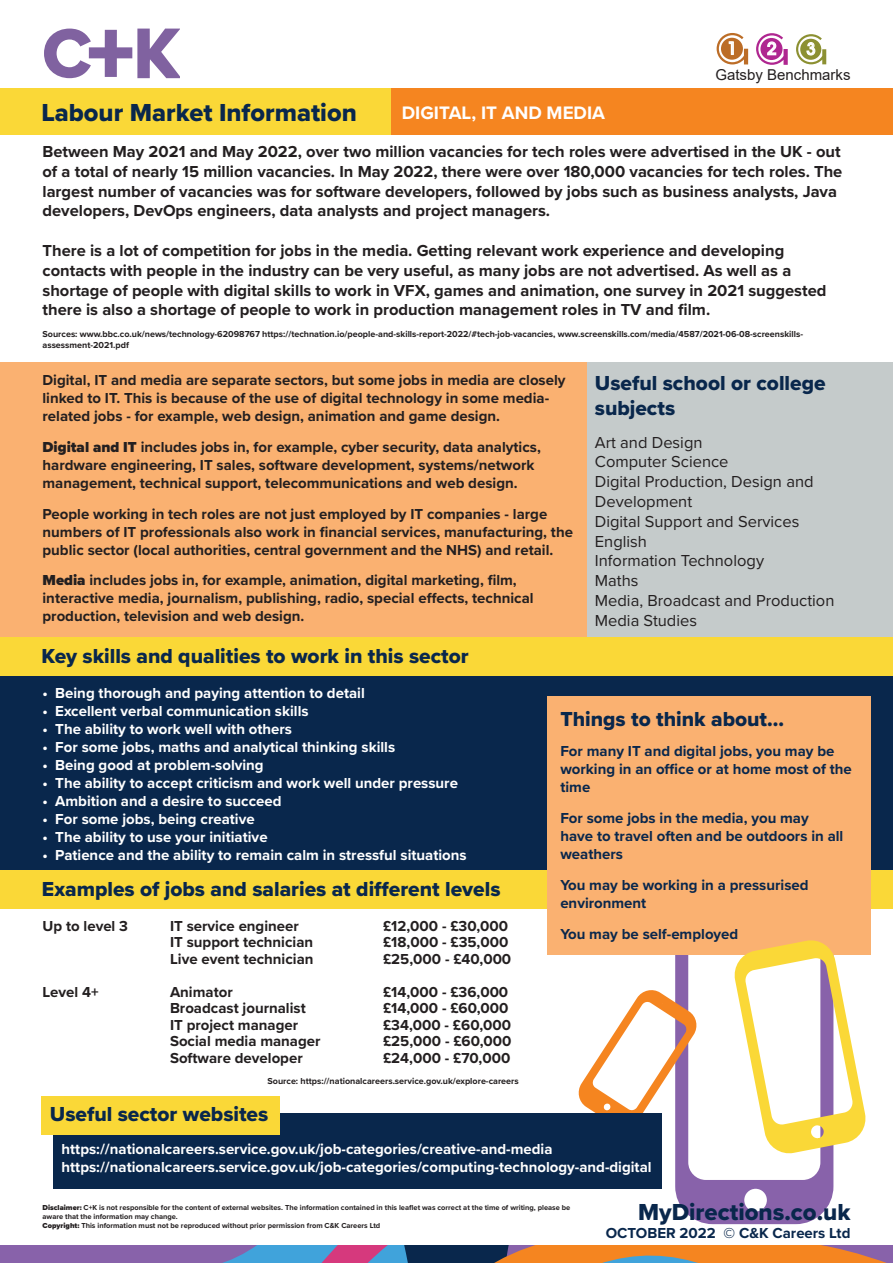
<style>
.page{position:relative;width:893px;height:1263px;background:#fff}
.page>*{position:absolute;margin:0;border:0;box-sizing:border-box;transform-origin:0 0}
.t1{font:25.5px "Proxima Nova Extrabld";color:#09274c}
.t2{font:24px "Proxima Nova Extrabld";color:#09274c}
.t3{font:21px/25.2px "Proxima Nova Extrabld";color:#09274c}
.t4{font:700 18.75px "Proxima Nova";color:#fff}
.t5{font:500 17.55px "Avant Garde IT Cby BT";color:#fff}
.t6{font:500 17.4px "Avant Garde IT Cby BT";color:#fff}
.t7{font:500 16.65px "Avant Garde IT Cby BT";color:#fff}
.t8{font:700 16.5px/19.8px "Proxima Nova";color:#231f20}
.t9{font:16.5px/19.8px "Proxima Nova";color:#231f20}
.t10{font:700 15px/18px "Proxima Nova";color:#231f20}
.t11{font:700 15px/18px "Proxima Nova";color:#fff}
.t12{font:700 15px/18px "Proxima Nova";color:#09274c}
.t13{font:15px "Arial";color:#231f20}
.t14{font:700 9px/10.8px "Proxima Nova";color:#231f20}
.t15{font:700 7.5px/9px "Proxima Nova";color:#231f20}
.s1{font-weight:900}
</style>
<div class="page">
<svg style="left:675px;top:955px;width:159px;height:270px"></svg>
<div style="left:587px;top:362px;width:306px;height:340px;background:#c5cbcb"></div>
<div style="left:0;top:362px;width:587px;height:340px;background:#fab171"></div>
<div style="left:0;top:673px;width:893px;height:220px;background:#09274c"></div>
<div style="left:0;top:638px;width:893px;height:38px;background:#fad837"></div>
<div style="left:0;top:871px;width:893px;height:38px;background:#fad837"></div>
<svg style="left:0;top:1245px;width:893px;height:18px;background:#997073"></svg>
<div style="left:0;top:88px;width:391px;height:47px;background:#fad837"></div>
<svg style="left:44px;top:29px;width:136px;height:49px"></svg>
<svg style="left:756px;top:33px;width:32px;height:32px"></svg>
<svg style="left:717px;top:33px;width:31px;height:31px"></svg>
<svg style="left:796px;top:34px;width:30px;height:30px"></svg>
<div style="left:391px;top:88px;width:502px;height:47px;background:#f58520"></div>
<svg style="left:578px;top:984px;width:124px;height:150px"></svg>
<div style="left:548px;top:696px;width:323px;height:43px;background:#fab171"></div>
<div style="left:548px;top:736px;width:323px;height:72px;background:#fab171"></div>
<div style="left:548px;top:803px;width:323px;height:72px;background:#fab171"></div>
<div style="left:548px;top:870px;width:323px;height:54px;background:#fab171"></div>
<div style="left:548px;top:918px;width:323px;height:37px;background:#fab171"></div>
<div style="left:53px;top:1113px;width:608px;height:57px;background:#09274c"></div>
<div style="left:53px;top:1131px;width:608px;height:57px;background:#09274c"></div>
<div style="left:41px;top:1096px;width:239px;height:38px;background:#fad837"></div>
<svg style="left:735px;top:940px;width:130px;height:213px"></svg>
<p class="t6" style="left:727px;top:38px;width:11px">1</p>
<p class="t5" style="left:767px;top:38px;width:12px">2</p>
<p class="t7" style="left:806px;top:39px;width:11px">3</p>
<p class="t13" style="left:715px;top:64px;width:137px">Gatsby Benchmarks</p>
<h1 class="t1" style="left:41px;top:94px;width:317px">Labour Market Information</h1>
<p class="t4" style="left:402px;top:98px;width:205px">DIGITAL, IT AND MEDIA</p>
<p class="t8" style="left:43px;top:141px;width:801px">Between May 2021 and May 2022, over two million vacancies for tech roles were advertised in the UK - out of a total of nearly 15 million vacancies. In May 2022, there were over 180,000 vacancies for tech roles. The largest number of vacancies was for software developers, followed by jobs such as business analysts, Java developers, DevOps engineers, data analysts and project managers.</p>
<p class="t8" style="left:43px;top:240px;width:785px">There is a lot of competition for jobs in the media. Getting relevant work experience and developing contacts with people in the industry can be very useful, as many jobs are not advertised. As well as a shortage of people with digital skills to work in VFX, games and animation, one survey in 2021 suggested there is also a shortage of people to work in production management roles in TV and film.</p>
<p class="t14" style="left:43px;top:328px;width:762px">Sources: www.bbc.co.uk/news/technology-62098767 https://technation.io/people-and-skills-report-2022/#tech-job-vacancies, www.screenskills.com/media/4587/2021-06-08-screenskills&shy;assessment-2021.pdf</p>
<p class="t10" style="left:43px;top:371px;width:524px">Digital, IT and media are separate sectors, but some jobs in media are closely linked to IT. This is because of the use of digital technology in some media&shy;related jobs - for example, web design, animation and game design.</p>
<p class="t10" style="left:43px;top:437px;width:500px"><span class="s1">Digital and IT</span> includes jobs in, for example, cyber security, data analytics, hardware engineering, IT sales, software development, systems/network management, technical support, telecommunications and web design.</p>
<p class="t10" style="left:43px;top:504px;width:532px">People working in tech roles are not just employed by IT companies - large numbers of IT professionals also work in financial services, manufacturing, the public sector (local authorities, central government and the NHS) and retail.</p>
<p class="t10" style="left:43px;top:571px;width:493px"><span class="s1">Media</span> includes jobs in, for example, animation, digital marketing, film, interactive media, journalism, publishing, radio, special effects, technical production, television and web design.</p>
<h3 class="t3" style="left:595px;top:370px;width:232px">Useful school or college subjects</h3>
<p class="t9" style="left:595px;top:431px;width:241px">Art and Design<br>Computer Science<br>Digital Production, Design and<br>Development<br>Digital Support and Services<br>English<br>Information Technology<br>Maths<br>Media, Broadcast and Production<br>Media Studies</p>
<h3 class="t3" style="left:41px;top:643px;width:429px">Key skills and qualities to work in this sector</h3>
<p class="t11" style="left:43px;top:683px;width:324px">• Being thorough and paying attention to detail</p>
<p class="t11" style="left:43px;top:701px;width:268px">• Excellent verbal communication skills</p>
<p class="t11" style="left:43px;top:719px;width:251px">• The ability to work well with others</p>
<p class="t11" style="left:43px;top:737px;width:354px">• For some jobs, maths and analytical thinking skills</p>
<p class="t11" style="left:43px;top:755px;width:223px">• Being good at problem-solving</p>
<p class="t11" style="left:43px;top:773px;width:417px">• The ability to accept criticism and work well under pressure</p>
<p class="t11" style="left:43px;top:791px;width:241px">• Ambition and a desire to succeed</p>
<p class="t11" style="left:43px;top:809px;width:214px">• For some jobs, being creative</p>
<p class="t11" style="left:43px;top:827px;width:227px">• The ability to use your initiative</p>
<p class="t11" style="left:43px;top:845px;width:426px">• Patience and the ability to remain calm in stressful situations</p>
<h3 class="t3" style="left:42px;top:876px;width:460px">Examples of jobs and salaries at different levels</h3>
<p class="t10" style="left:43px;top:916px;width:87px">Up to level 3</p>
<p class="t10" style="left:170px;top:916px;width:130px">IT service engineer</p>
<p class="t10" style="left:383px;top:916px;width:127px">£12,000 - £30,000</p>
<p class="t10" style="left:170px;top:933px;width:145px">IT support technician</p>
<p class="t10" style="left:383px;top:933px;width:127px">£18,000 - £35,000</p>
<p class="t10" style="left:170px;top:949px;width:145px">Live event technician</p>
<p class="t10" style="left:383px;top:949px;width:130px">£25,000 - £40,000</p>
<p class="t10" style="left:43px;top:982px;width:58px">Level 4+</p>
<p class="t10" style="left:170px;top:982px;width:64px">Animator</p>
<p class="t10" style="left:383px;top:982px;width:127px">£14,000 - £36,000</p>
<p class="t10" style="left:170px;top:999px;width:137px">Broadcast journalist</p>
<p class="t10" style="left:383px;top:999px;width:127px">£14,000 - £60,000</p>
<p class="t10" style="left:170px;top:1015px;width:130px">IT project manager</p>
<p class="t10" style="left:383px;top:1015px;width:130px">£34,000 - £60,000</p>
<p class="t10" style="left:170px;top:1032px;width:152px">Social media manager</p>
<p class="t10" style="left:383px;top:1032px;width:130px">£25,000 - £60,000</p>
<p class="t10" style="left:170px;top:1048px;width:134px">Software developer</p>
<p class="t10" style="left:383px;top:1048px;width:129px">£24,000 - £70,000</p>
<p class="t14" style="left:267px;top:1076px;width:253px">Source: https://nationalcareers.service.gov.uk/explore-careers</p>
<h3 class="t3" style="left:50px;top:1101px;width:220px">Useful sector websites</h3>
<h3 class="t3" style="left:560px;top:706px;width:225px">Things to think about...</h3>
<p class="t12" style="left:560px;top:742px;width:293px">For many IT and digital jobs, you may be working in an office or at home most of the time</p>
<p class="t12" style="left:560px;top:809px;width:285px">For some jobs in the media, you may have to travel often and be outdoors in all weathers</p>
<p class="t12" style="left:560px;top:876px;width:250px">You may be working in a pressurised environment</p>
<p class="t12" style="left:560px;top:924px;width:180px">You may be self-employed</p>
<p class="t11" style="left:61px;top:1140px;width:592px">https://nationalcareers.service.gov.uk/job-categories/creative-and-media https://nationalcareers.service.gov.uk/job-categories/computing-technology-and-digital</p>
<p class="t15" style="left:43px;top:1203px;width:529px"><span class="s1">Disclaimer:</span> C+K is not responsible for the content of external websites. The information contained in this leaflet was correct at the time of writing, please be aware that the information may change.<br><span class="s1">Copyright:</span> This information must not be reproduced without prior permission from C&amp;K Careers Ltd</p>
<h2 class="t2" style="left:638px;top:1194px;width:214px">MyDirections.co.uk</h2>
<p class="t12" style="left:606px;top:1224px;width:246px">OCTOBER 2022 © C&amp;K Careers Ltd</p>
</div>
